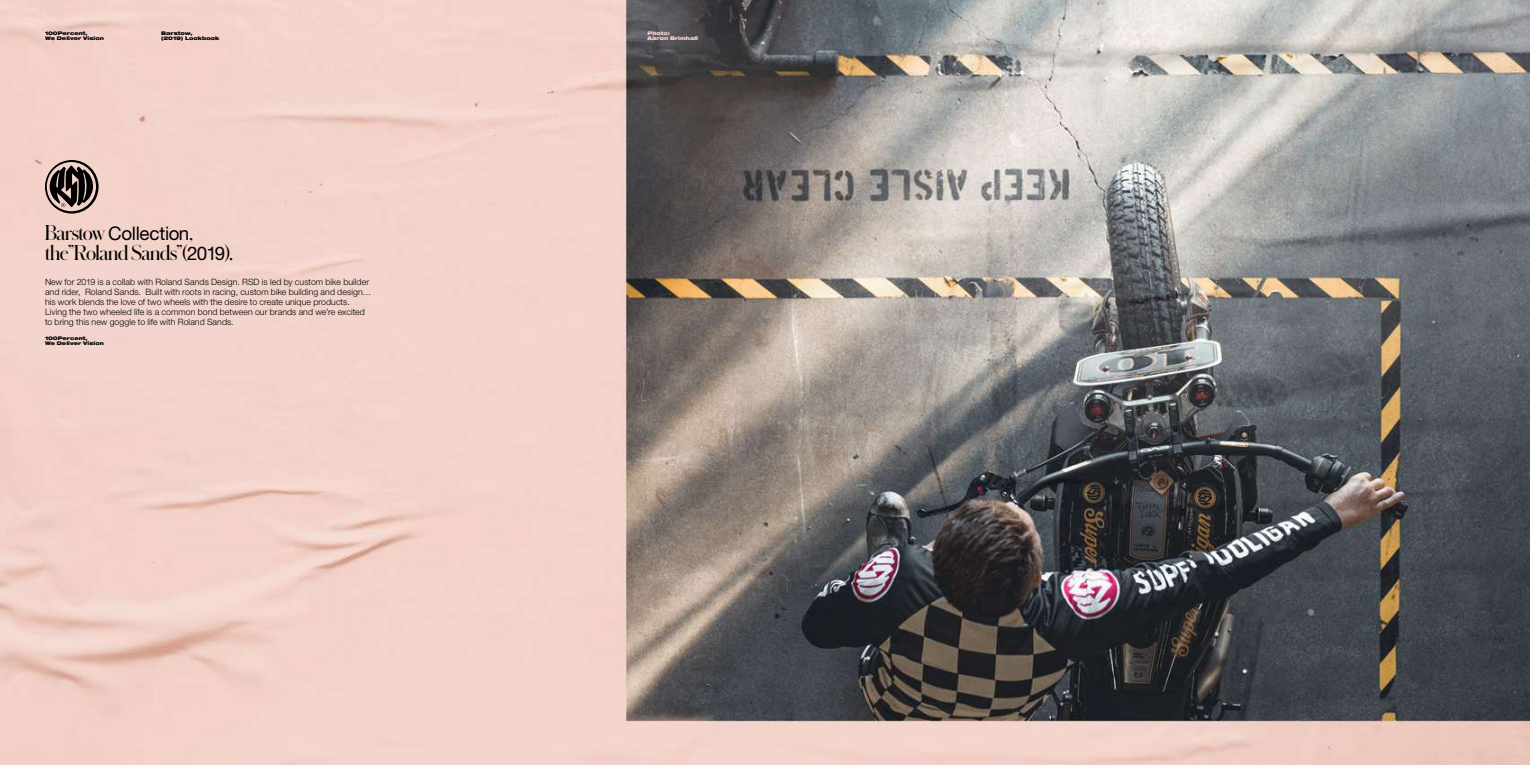
<style>
.page{position:relative;width:1530px;height:765px;background:#fff}
.page>*{position:absolute;margin:0;border:0;box-sizing:border-box;transform-origin:0 0}
.t1{font:600 20px "Schnyder L";letter-spacing:-.025em;color:#000}
.t2{font:18.75px "Helvetica Neue LT Pro";letter-spacing:-.015em;color:#000}
.t3{font:300 8.75px/10px "Helvetica Neue LT Pro";letter-spacing:.01em;color:#000}
.t4{font:900 expanded 5px/5px "Helvetica Neue LT Pro";color:#000}
.t5{font:900 expanded 5px/5px "Helvetica Neue LT Pro";color:#f5d5cd}
.s1{font-family:"Schnyder L";font-weight:600;font-size:20px}
.s2{font-family:"Helvetica Neue LT Pro";font-weight:400;font-size:18.75px}
</style>
<div class="page">
<img style="left:0;top:0;width:1530px;height:765px">
<svg style="left:45px;top:160px;width:54px;height:54px;background:#7b6a65"></svg>
<p class="t4" style="left:45px;top:31px;width:60px">100Percent,<br>We Deliver Vision</p>
<p class="t4" style="left:161px;top:31px;width:60px">Barstow,<br>(2019) Lookbook</p>
<h2 class="t2" style="left:45px;top:222px;width:150px"><span class="s1">Barstow</span> Collection<span class="s1">,</span></h2>
<h1 class="t1" style="left:45px;top:239px;width:190px">the”Roland Sands”(<span class="s2">2019</span>).</h1>
<p class="t3" style="left:45px;top:277px;width:328px">New for 2019 is a collab with Roland Sands Design. RSD is led by custom bike builder and rider, Roland Sands. Built with roots in racing, custom bike building and design… his work blends the love of two wheels with the desire to create unique products.<br>Living the two wheeled life is a common bond between our brands and we’re excited to bring this new goggle to life with Roland Sands.</p>
<p class="t4" style="left:45px;top:336px;width:60px">100Percent,<br>We Deliver Vision</p>
<p class="t5" style="left:648px;top:31px;width:52px">Photo:<br>Aaron Brimhall</p>
</div>
